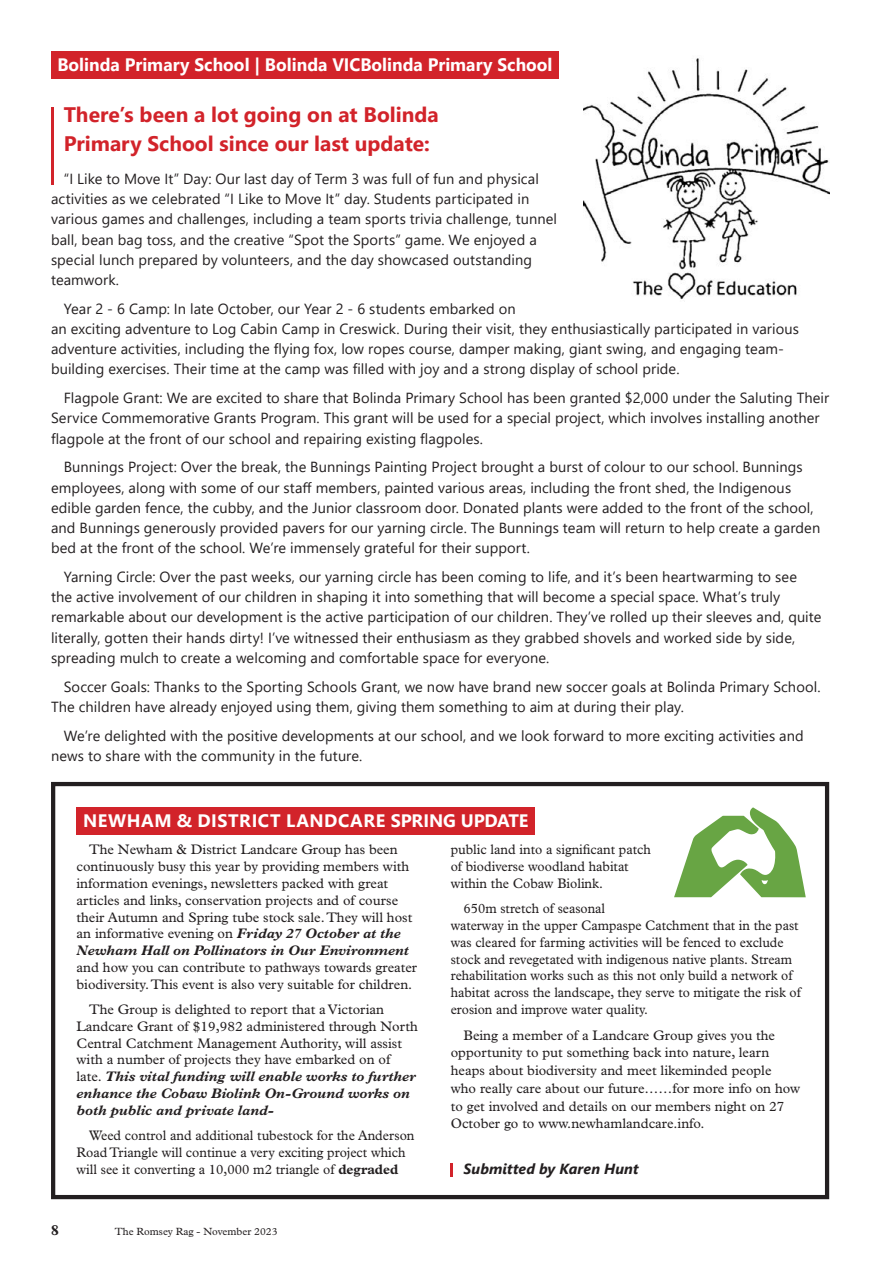
<style>
.page{position:relative;width:893px;height:1263px;background:#fff}
.page>*{position:absolute;margin:0;border:0;box-sizing:border-box;transform-origin:0 0}
.t1{font:700 21px/28.5px "Segoe UI";color:#d2232a}
.t2{font:700 18px "Segoe UI";color:#fff}
.t3{font:700 18px "Segoe UI";letter-spacing:.025em;color:#fff}
.t4{font:700 15px "Plantin";color:#231f20}
.t5{font:14.7px/20.2px "Segoe UI";letter-spacing:.005em;color:#231f20}
.t6{font:italic 700 14.7px "Segoe UI";letter-spacing:.005em;color:#231f20}
.t7{font:13.8px/16.8px "Plantin";color:#231f20}
.t8{font:13.8px/16.8px "Plantin";color:#231f20;scale:.95 1}
.t9{font:13.8px/16.8px "Plantin";color:#231f20;scale:.96 1}
.t10{font:10.5px "Plantin";color:#231f20}
.s1{font-weight:700;font-style:italic}
.s2{font-weight:700}
</style>
<div class="page">
<div style="left:51px;top:51px;width:508px;height:28px;background:#d2232a"></div>
<hr style="left:51px;top:107px;width:2px;height:78px;background:#d2232a">
<img style="left:584px;top:58px;width:245px;height:242px">
<div style="left:77px;top:807px;width:458px;height:28px;background:#d2232a"></div>
<div style="left:51px;top:782px;width:778px;height:417px;border:4px solid #231f20"></div>
<svg style="left:674px;top:807px;width:132px;height:90px"></svg>
<svg style="left:451px;top:1163px;width:2px;height:14px"></svg>
<p class="t2" style="left:57px;top:47px;width:497px">Bolinda Primary School | Bolinda VICBolinda Primary School</p>
<h1 class="t1" style="left:64px;top:99px;width:376px">There’s been a lot going on at Bolinda<br>Primary School since our last update:</h1>
<p class="t5" style="left:51px;top:167px;width:508px;text-indent:13px">“I Like to Move It” Day: Our last day of Term 3 was full of fun and physical activities as we celebrated “I Like to Move It” day. Students participated in various games and challenges, including a team sports trivia challenge, tunnel ball, bean bag toss, and the creative “Spot the Sports” game. We enjoyed a special lunch prepared by volunteers, and the day showcased outstanding teamwork.</p>
<p class="t5" style="left:51px;top:297px;width:749px;text-indent:13px">Year 2 - 6 Camp: In late October, our Year 2 - 6 students embarked on<br>an exciting adventure to Log Cabin Camp in Creswick. During their visit, they enthusiastically participated in various adventure activities, including the flying fox, low ropes course, damper making, giant swing, and engaging team&shy;building exercises. Their time at the camp was filled with joy and a strong display of school pride.</p>
<p class="t5" style="left:51px;top:386px;width:780px;text-indent:13px">Flagpole Grant: We are excited to share that Bolinda Primary School has been granted $2,000 under the Saluting Their<br>Service Commemorative Grants Program. This grant will be used for a special project, which involves installing another flagpole at the front of our school and repairing existing flagpoles.</p>
<p class="t5" style="left:51px;top:456px;width:771px;text-indent:13px">Bunnings Project: Over the break, the Bunnings Painting Project brought a burst of colour to our school. Bunnings employees, along with some of our staff members, painted various areas, including the front shed, the Indigenous edible garden fence, the cubby, and the Junior classroom door. Donated plants were added to the front of the school, and Bunnings generously provided pavers for our yarning circle. The Bunnings team will return to help create a garden bed at the front of the school. We’re immensely grateful for their support.</p>
<p class="t5" style="left:51px;top:565px;width:772px;text-indent:13px">Yarning Circle: Over the past weeks, our yarning circle has been coming to life, and it’s been heartwarming to see the active involvement of our children in shaping it into something that will become a special space. What’s truly remarkable about our development is the active participation of our children. They’ve rolled up their sleeves and, quite literally, gotten their hands dirty! I’ve witnessed their enthusiasm as they grabbed shovels and worked side by side, spreading mulch to create a welcoming and comfortable space for everyone.</p>
<p class="t5" style="left:51px;top:675px;width:771px;text-indent:13px">Soccer Goals: Thanks to the Sporting Schools Grant, we now have brand new soccer goals at Bolinda Primary School.<br>The children have already enjoyed using them, giving them something to aim at during their play.</p>
<p class="t5" style="left:51px;top:724px;width:754px;text-indent:13px">We’re delighted with the positive developments at our school, and we look forward to more exciting activities and news to share with the community in the future.</p>
<p class="t3" style="left:83px;top:803px;width:447px">NEWHAM &amp; DISTRICT LANDCARE SPRING UPDATE</p>
<p class="t7" style="left:77px;top:841px;width:337px;text-indent:13px">The Newham &amp; District Landcare Group has been continuously busy this year by providing members with information evenings, newsletters packed with great articles and links, conservation projects and of course their Autumn and Spring tube stock sale. They will host an informative evening on <span class="s1">Friday 27 October at the Newham Hall on Pollinators in Our Environment</span></p>
<p class="t7" style="left:77px;top:959px;width:342px">and how you can contribute to pathways towards greater biodiversity. This event is also very suitable for children.</p>
<p class="t7" style="left:77px;top:1001px;width:343px;text-indent:13px">The Group is delighted to report that a Victorian Landcare Grant of $19,982 administered through North Central Catchment Management Authority, will assist with a number of projects they have embarked on of late. <span class="s1">This vital funding will enable works to further enhance the Cobaw Biolink On-Ground works on both public and private land-</span></p>
<p class="t9" style="left:77px;top:1127px;width:354px;text-indent:13px">Weed control and additional tubestock for the Anderson<br>Road Triangle will continue a very exciting project which will see it converting a 10,000 m2 triangle of <span class="s2">degraded</span></p>
<p class="t9" style="left:451px;top:841px;width:210px">public land into a significant patch of biodiverse woodland habitat within the Cobaw Biolink.</p>
<p class="t8" style="left:451px;top:900px;width:370px;text-indent:13px">650m stretch of seasonal<br>waterway in the upper Campaspe Catchment that in the past was cleared for farming activities will be fenced to exclude stock and revegetated with indigenous native plants. Stream rehabilitation works such as this not only build a network of habitat across the landscape, they serve to mitigate the risk of erosion and improve water quality.</p>
<p class="t7" style="left:451px;top:1026px;width:351px;line-height:17.7px;text-indent:13px">Being a member of a Landcare Group gives you the opportunity to put something back into nature, learn heaps about biodiversity and meet likeminded people who really care about our future……for more info on how to get involved and details on our members night on 27<br>October go to www.newhamlandcare.info.</p>
<p class="t6" style="left:463px;top:1154px;width:177px">Submitted by Karen Hunt</p>
<p class="t4" style="left:51px;top:1221px;width:9px">8</p>
<p class="t10" style="left:115px;top:1225px;width:164px">The Romsey Rag - November 2023</p>
</div>
